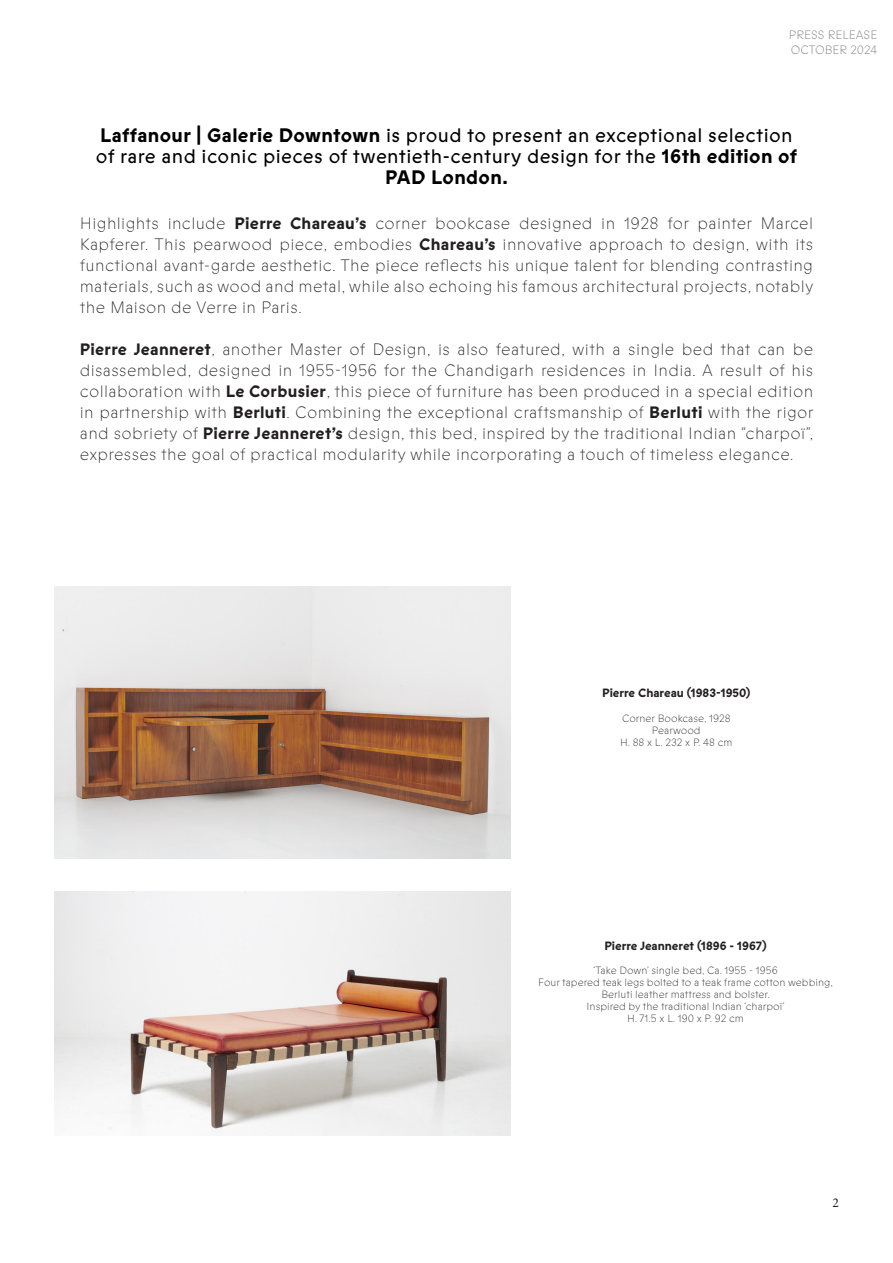
<style>
.page{position:relative;width:893px;height:1263px;background:#fff}
.page>*{position:absolute;margin:0;border:0;box-sizing:border-box;transform-origin:0 0}
.t1{font:19.5px/21px "ABC Prophet";letter-spacing:.02em;color:#000;text-align:center}
.t2{font:100 16.5px/21px "ABC Prophet";letter-spacing:.02em;color:#231f20;text-align:justify}
.t3{font:13.5px "Minion Pro";color:#231f20}
.t4{font:700 12px "ABC Prophet";color:#231f20}
.t5{font:100 12px/14.4px "ABC Prophet";color:#6f7073}
.t6{font:100 10.5px "ABC Prophet";color:#231f20}
.s1{font-weight:700}
</style>
<div class="page">
<img style="left:54px;top:891px;width:456px;height:244px">
<img style="left:54px;top:587px;width:456px;height:272px">
<p class="t5" style="left:789px;top:28px;width:90px">PRESS RELEASE<br>OCTOBER 2024</p>
<p class="t1" style="left:96px;top:125px;width:703px"><span class="s1">Laffanour | Galerie Downtown</span> is proud to present an exceptional selection of rare and iconic pieces of twentieth-century design for the <span class="s1">16th edition of<br>PAD London.</span></p>
<p class="t2" style="left:80px;top:213px;width:735px">Highlights include <span class="s1">Pierre Chareau’s</span> corner bookcase designed in 1928 for painter Marcel Kapferer. This pearwood piece, embodies <span class="s1">Chareau’s</span> innovative approach to design, with its functional avant-garde aesthetic. The piece reflects his unique talent for blending contrasting materials, such as wood and metal, while also echoing his famous architectural projects, notably the Maison de Verre in Paris.</p>
<p class="t2" style="left:80px;top:339px;width:735px"><span class="s1">Pierre Jeanneret</span>, another Master of Design, is also featured, with a single bed that can be disassembled, designed in 1955-1956 for the Chandigarh residences in India. A result of his collaboration with <span class="s1">Le Corbusier</span>, this piece of furniture has been produced in a special edition in partnership with <span class="s1">Berluti</span>. Combining the exceptional craftsmanship of <span class="s1">Berluti</span> with the rigor and sobriety of <span class="s1">Pierre Jeanneret’s</span> design, this bed, inspired by the traditional Indian “charpoï”, expresses the goal of practical modularity while incorporating a touch of timeless elegance.</p>
<p class="t4" style="left:602px;top:685px;width:150px">Pierre Chareau (1983-1950)</p>
<p class="t6" style="left:622px;top:712px;width:110px">Corner Bookcase, 1928</p>
<p class="t6" style="left:652px;top:724px;width:50px">Pearwood</p>
<p class="t6" style="left:620px;top:736px;width:114px">H. 88 x L. 232 x P. 48 cm</p>
<p class="t4" style="left:604px;top:938px;width:164px">Pierre Jeanneret (1896 - 1967)</p>
<p class="t6" style="left:593px;top:965px;width:186px">‘Take Down’ single bed, Ca. 1955 - 1956</p>
<p class="t6" style="left:538px;top:977px;width:296px">Four tapered teak legs bolted to a teak frame cotton webbing,</p>
<p class="t6" style="left:601px;top:989px;width:170px">Berluti leather mattress and bolster.</p>
<p class="t6" style="left:587px;top:1001px;width:200px">Inspired by the traditional Indian ‘charpoï’</p>
<p class="t6" style="left:627px;top:1013px;width:118px">H. 71.5 x L. 190 x P. 92 cm</p>
<p class="t3" style="left:832px;top:1193px;width:8px">2</p>
</div>
